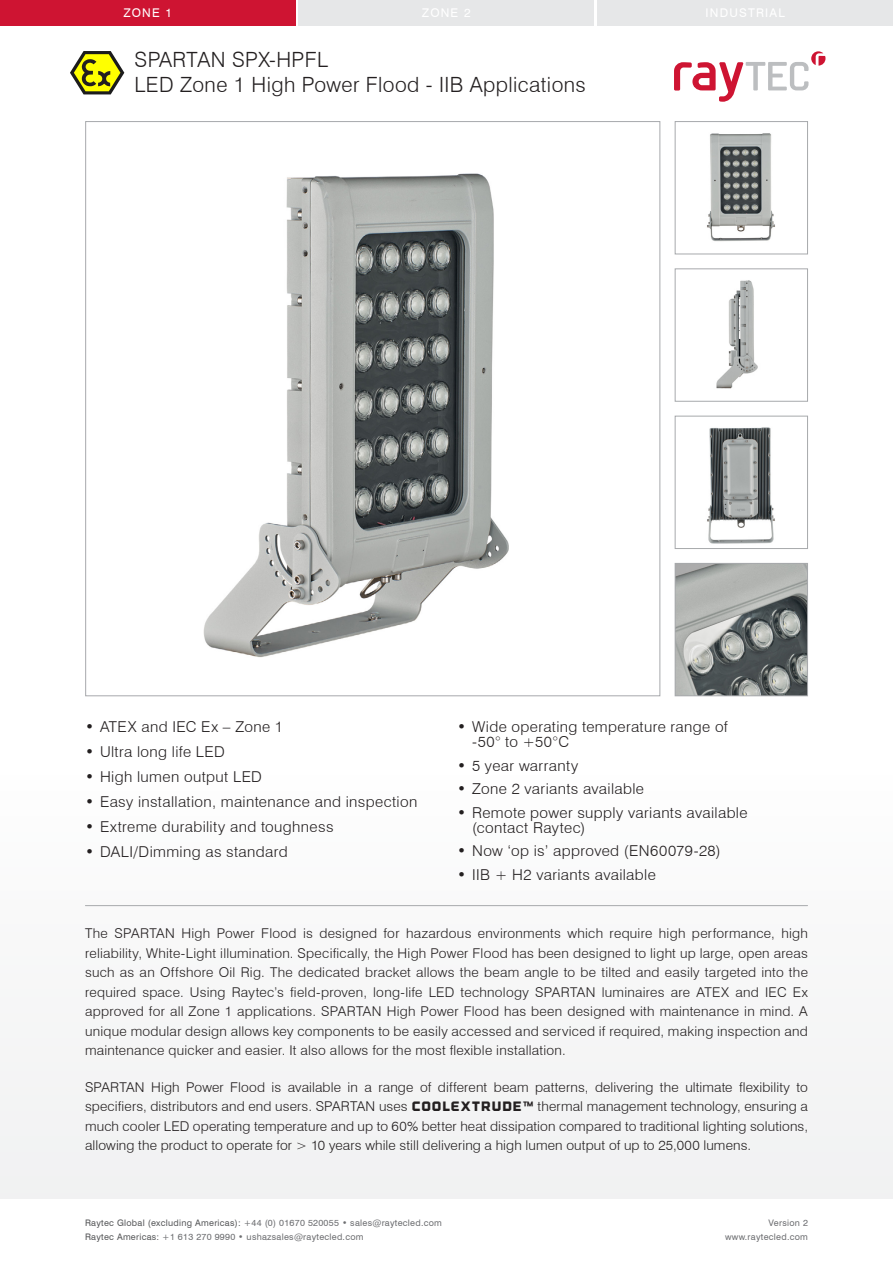
<style>
.page{position:relative;width:893px;height:1263px;background:#fff}
.page>*{position:absolute;margin:0;border:0;box-sizing:border-box;transform-origin:0 0}
.t1{font:300 21px/25.2px "Swiss 721 BT";letter-spacing:.02em;color:#231f20}
.t2{font:300 15px/15px "Swiss 721 BT";letter-spacing:.025em;color:#231f20}
.t3{font:300 13.5px/19.5px "Swiss 721 BT";letter-spacing:.01em;color:#231f20;text-align:justify}
.t4{font:12px "Swiss 721 BT";letter-spacing:.1em;color:#fff}
.t5{font:9px/13.5px "Swiss 721 BT";letter-spacing:.03em;color:#6d6e71}
.s1{font-family:"Outage Cut";font-weight:400}
.s2{color:#58595b}
</style>
<div class="page">
<div style="left:0;top:0;width:893px;height:1263px;background:linear-gradient(to right,#fbfbfb,#fbfbfb)"></div>
<div style="left:0;top:1199px;width:893px;height:64px;background:#fff"></div>
<img style="left:203px;top:173px;width:306px;height:484px">
<img style="left:707px;top:133px;width:68px;height:108px">
<div style="left:675px;top:121px;width:133px;height:133px;border:1px solid #a7a9ac"></div>
<img style="left:707px;top:427px;width:68px;height:117px">
<div style="left:675px;top:416px;width:133px;height:133px;border:1px solid #a7a9ac"></div>
<img style="left:716px;top:280px;width:42px;height:109px">
<div style="left:675px;top:268px;width:133px;height:134px;border:1px solid #a7a9ac"></div>
<img style="left:677px;top:565px;width:129px;height:129px">
<div style="left:675px;top:563px;width:133px;height:133px;border:1px solid #a7a9ac"></div>
<hr style="left:85px;top:905px;width:722px;height:1px;background:#a7a9ac">
<svg style="left:674px;top:51px;width:151px;height:51px"></svg>
<div style="left:0;top:0;width:296px;height:26px;background:#ce1432"></div>
<div style="left:299px;top:0;width:295px;height:26px;background:#e6e7e8"></div>
<div style="left:597px;top:0;width:296px;height:26px;background:#e6e7e8"></div>
<svg style="left:70px;top:51px;width:54px;height:43px"></svg>
<p class="t4" style="left:123px;top:5px;width:50px">ZONE 1</p>
<p class="t4" style="left:422px;top:5px;width:50px">ZONE 2</p>
<p class="t4" style="left:706px;top:5px;width:81px">INDUSTRIAL</p>
<h1 class="t1" style="left:135px;top:47px;width:453px">SPARTAN SPX-HPFL<br>LED Zone 1 High Power Flood - IIB Applications</h1>
<p class="t2" style="left:85px;top:719px;width:200px">• ATEX and IEC Ex – Zone 1</p>
<p class="t2" style="left:85px;top:744px;width:141px">• Ultra long life LED</p>
<p class="t2" style="left:85px;top:769px;width:178px">• High lumen output LED</p>
<p class="t2" style="left:85px;top:794px;width:334px">• Easy installation, maintenance and inspection</p>
<p class="t2" style="left:85px;top:819px;width:250px">• Extreme durability and toughness</p>
<p class="t2" style="left:85px;top:844px;width:204px">• DALI/Dimming as standard</p>
<p class="t2" style="left:472px;top:719px;width:257px;text-indent:-15px">• Wide operating temperature range of -50° to +50°C</p>
<p class="t2" style="left:457px;top:758px;width:123px">• 5 year warranty</p>
<p class="t2" style="left:457px;top:781px;width:189px">• Zone 2 variants available</p>
<p class="t2" style="left:472px;top:805px;width:277px;text-indent:-15px">• Remote power supply variants available (contact Raytec)</p>
<p class="t2" style="left:457px;top:843px;width:265px">• Now ‘op is’ approved (EN60079-28)</p>
<p class="t2" style="left:457px;top:867px;width:200px">• IIB + H2 variants available</p>
<p class="t3" style="left:85px;top:924px;width:724px">The SPARTAN High Power Flood is designed for hazardous environments which require high performance, high reliability, White-Light illumination. Specifically, the High Power Flood has been designed to light up large, open areas such as an Offshore Oil Rig. The dedicated bracket allows the beam angle to be tilted and easily targeted into the required space. Using Raytec’s field-proven, long-life LED technology SPARTAN luminaires are ATEX and IEC Ex approved for all Zone 1 applications. SPARTAN High Power Flood has been designed with maintenance in mind. A unique modular design allows key components to be easily accessed and serviced if required, making inspection and maintenance quicker and easier. It also allows for the most flexible installation.</p>
<p class="t3" style="left:85px;top:1077px;width:724px">SPARTAN High Power Flood is available in a range of different beam patterns, delivering the ultimate flexibility to specifiers, distributors and end users. SPARTAN uses <span class="s1">COOLEXTRUDE™</span> thermal management technology, ensuring a much cooler LED operating temperature and up to 60% better heat dissipation compared to traditional lighting solutions, allowing the product to operate for &gt; 10 years while still delivering a high lumen output of up to 25,000 lumens.</p>
<p class="t5" style="left:85px;top:1216px;width:358px"><span class="s2">Raytec Global (excluding Americas):</span> +44 (0) 01670 520055 • sales@raytecled.com<br><span class="s2">Raytec Americas:</span> +1 613 270 9990 • ushazsales@raytecled.com</p>
<p class="t5" style="left:725px;top:1216px;width:84px;text-align:right">Version 2 www.raytecled.com</p>
</div>
